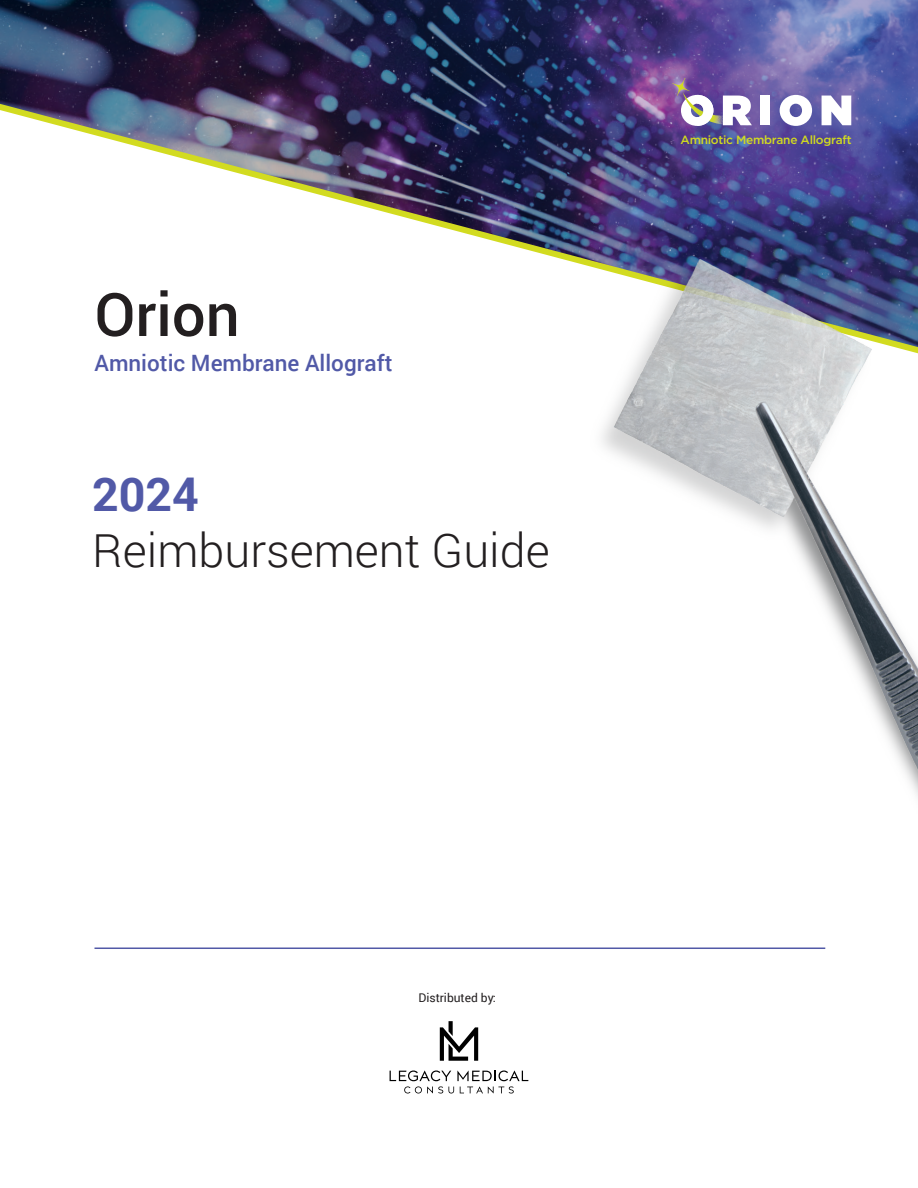
<style>
.page{position:relative;width:918px;height:1188px;background:#fff}
.page>*{position:absolute;margin:0;border:0;box-sizing:border-box;transform-origin:0 0}
.t1{font:500 60px "Roboto";color:#231f20}
.t2{font:300 46.5px "Roboto";color:#231f20}
.t3{font:700 46.5px "Roboto";color:#5159a7}
.t4{font:500 22.5px "Roboto";color:#5159a7}
.t5{font:12px "Roboto";color:#231f20}
.t6{font:500 11.85px "Gotham";letter-spacing:-.025em;color:#d2db20}
</style>
<div class="page">
<img style="left:0;top:0;width:918px;height:95px">
<hr style="left:94px;top:948px;width:731px;height:1px;background:#5159a7">
<img style="left:0;top:95px;width:918px;height:170px">
<div style="left:654px;top:60px;width:220px;height:107px;background:#4c479d;opacity:.75"></div>
<div style="left:760px;top:96px;width:10px;height:29px;background:#fff"></div>
<svg style="left:780px;top:95px;width:32px;height:31px"></svg>
<svg style="left:822px;top:96px;width:29px;height:29px"></svg>
<img style="left:666px;top:73px;width:30px;height:29px">
<svg style="left:672px;top:78px;width:80px;height:49px"></svg>
<svg style="left:440px;top:1021px;width:38px;height:40px"></svg>
<svg style="left:390px;top:1071px;width:138px;height:23px"></svg>
<img style="left:582px;top:179px;width:336px;height:617px">
<h1 class="t1" style="left:94px;top:272px;width:147px">Orion</h1>
<p class="t4" style="left:94px;top:348px;width:300px">Amniotic Membrane Allograft</p>
<h2 class="t3" style="left:92px;top:462px;width:108px">2024</h2>
<h2 class="t2" style="left:92px;top:518px;width:459px">Reimbursement Guide</h2>
<p class="t6" style="left:681px;top:132px;width:173px">Amniotic Membrane Allograft</p>
<p class="t5" style="left:419px;top:990px;width:79px">Distributed by:</p>
</div>
